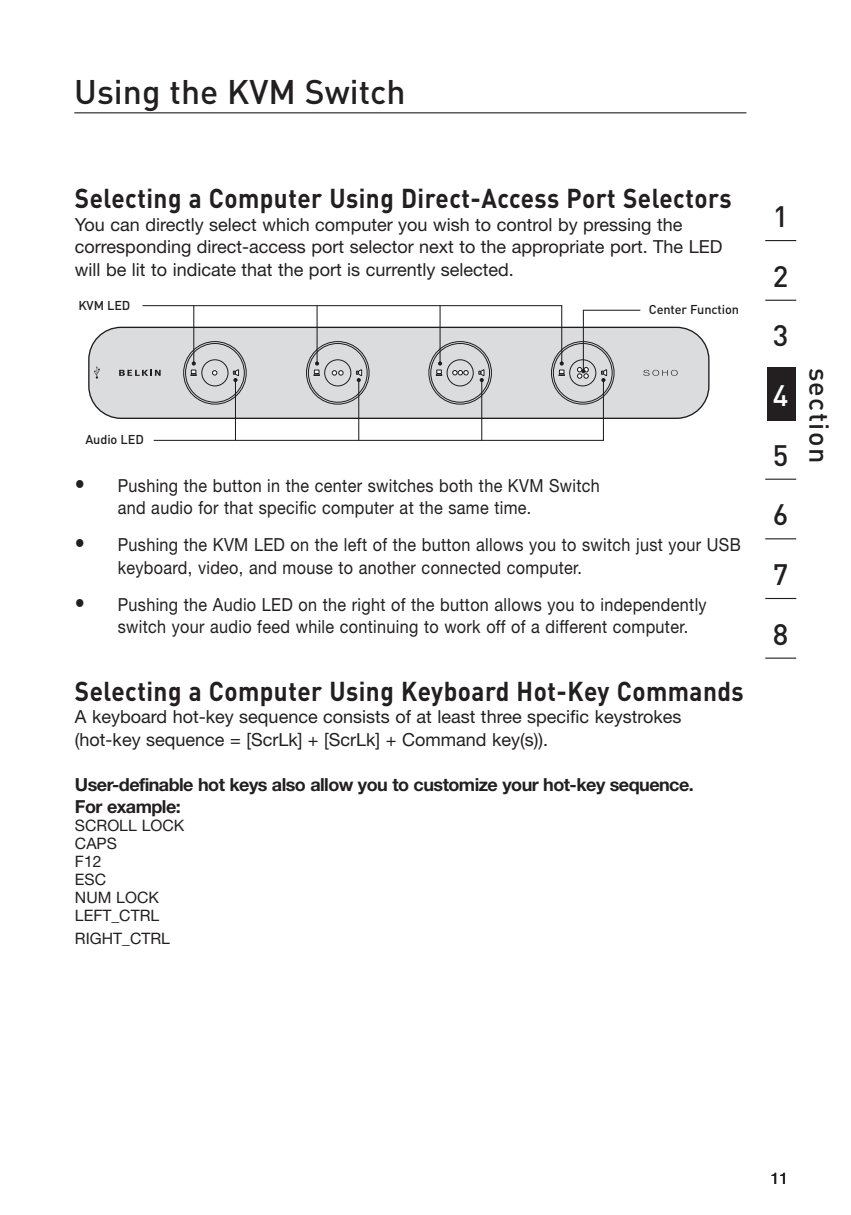
<style>
.page{position:relative;width:851px;height:1215px;background:#fff}
.page>*{position:absolute;margin:0;border:0;box-sizing:border-box;transform-origin:0 0}
.t1{font:500 33.75px "DINOT";color:#231f20}
.t2{font:500 29.25px/59.6px "DINOT";color:#231f20;text-align:justify}
.t3{font:500 29.25px "DINOT";color:#fff}
.t4{font:700 27px "DINOT";letter-spacing:.02em;color:#231f20;scale:.9 1}
.t5{font:500 27px "DINOT";letter-spacing:.05em;color:#231f20}
.t6{font:18px/22.5px "Helvetica Neue LT Pro";letter-spacing:.02em;color:#231f20;scale:.9 1}
.t7{font:18px/22.5px "Helvetica Neue LT Pro";color:#231f20}
.t8{font:700 18px/22.5px "Helvetica Neue LT Pro";letter-spacing:-.03em;color:#231f20}
.t9{font:15.75px/18px "Helvetica Neue LT Pro";color:#231f20}
.t10{font:500 12.83px "DINOT";letter-spacing:-.01em;color:#201d1e}
.s1{font-size:22.5px}
</style>
<div class="page">
<div style="left:767px;top:368px;width:28px;height:53px;background:#231f20"></div>
<hr style="left:765px;top:240px;width:31px;height:1px;background:#231f20">
<hr style="left:765px;top:300px;width:31px;height:1px;background:#231f20">
<hr style="left:765px;top:479px;width:31px;height:1px;background:#231f20">
<hr style="left:765px;top:538px;width:31px;height:1px;background:#231f20">
<hr style="left:765px;top:598px;width:31px;height:1px;background:#231f20">
<hr style="left:765px;top:658px;width:31px;height:1px;background:#231f20">
<hr style="left:74px;top:112px;width:672px;height:1px;background:#231f20">
<div style="left:89px;top:327px;width:619px;height:91px;background:#dbdcdd;border-radius:32px"></div>
<svg style="left:94px;top:366px;width:6px;height:13px"></svg>
<svg style="left:119px;top:305px;width:558px;height:136px"></svg>
<h1 class="t1" style="left:74px;top:69px;width:333px">Using the KVM Switch</h1>
<h3 class="t4" style="left:75px;top:180px;width:731px">Selecting a Computer Using Direct-Access Port Selectors</h3>
<p class="t7" style="left:75px;top:212px;width:649px">You can directly select which computer you wish to control by pressing the corresponding direct-access port selector next to the appropriate port. The LED will be lit to indicate that the port is currently selected.</p>
<p class="t10" style="left:78px;top:296px;width:54px">KVM LED</p>
<p class="t10" style="left:649px;top:301px;width:92px">Center Function</p>
<p class="t10" style="left:85px;top:430px;width:60px">Audio LED</p>
<p class="t6" style="left:118px;top:473px;width:537px;text-indent:-43px"><span class="s1">•</span> Pushing the button in the center switches both the KVM Switch and audio for that specific computer at the same time.</p>
<p class="t6" style="left:118px;top:533px;width:693px;text-indent:-43px"><span class="s1">•</span> Pushing the KVM LED on the left of the button allows you to switch just your USB keyboard, video, and mouse to another connected computer.</p>
<p class="t6" style="left:118px;top:593px;width:656px;text-indent:-43px"><span class="s1">•</span> Pushing the Audio LED on the right of the button allows you to independently switch your audio feed while continuing to work off of a different computer.</p>
<h3 class="t4" style="left:75px;top:673px;width:744px">Selecting a Computer Using Keyboard Hot-Key Commands</h3>
<p class="t7" style="left:75px;top:705px;width:608px">A keyboard hot-key sequence consists of at least three specific keystrokes (hot-key sequence = [ScrLk] + [ScrLk] + Command key(s)).</p>
<p class="t8" style="left:75px;top:773px;width:620px">User-definable hot keys also allow you to customize your hot-key sequence.<br>For example:</p>
<p class="t9" style="left:75px;top:816px;width:111px">SCROLL LOCK<br>CAPS<br>F12<br>ESC<br>NUM LOCK<br>LEFT_CTRL</p>
<p class="t9" style="left:75px;top:929px;width:97px">RIGHT_CTRL</p>
<h2 class="t2" style="left:773px;top:185px;width:17px">1<br>2<br>3</h2>
<h2 class="t3" style="left:773px;top:376px;width:17px">4</h2>
<h2 class="t2" style="left:773px;top:424px;width:17px">5<br>6<br>7<br>8</h2>
<h3 class="t5" style="left:837px;top:368px;width:97px;rotate:90deg">section</h3>
<p class="t9" style="left:770px;top:1169px;width:19px">11</p>
</div>
